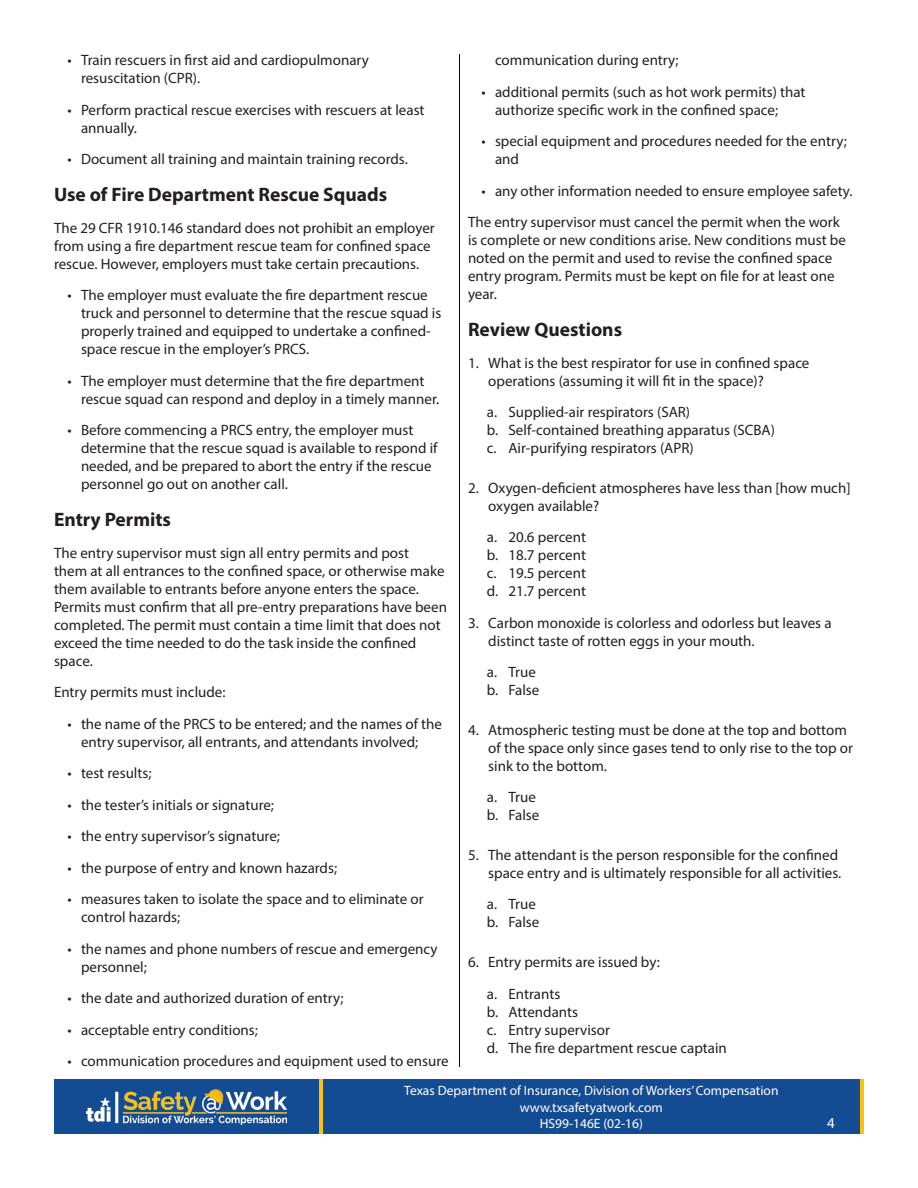
<style>
.page{position:relative;width:918px;height:1188px;background:#fff}
.page>*{position:absolute;margin:0;border:0;box-sizing:border-box;transform-origin:0 0}
.t1{font:700 19.5px "Myriad Pro";color:#231f20}
.t2{font:15px/18px "Myriad Pro";color:#231f20}
.t3{font:15px "Myriad Pro";color:#fff}
.t4{font:13.5px/16.5px "Myriad Pro";color:#fff;text-align:center}
</style>
<div class="page">
<div style="left:54px;top:1080px;width:810px;height:54px;background:#144c94"></div>
<hr style="left:319px;top:1080px;width:4px;height:54px;background:#fdc011">
<hr style="left:860px;top:1080px;width:4px;height:54px;background:#fdc011">
<hr style="left:459px;top:54px;width:1px;height:1012px;background:#040503">
<img style="left:87px;top:1089px;width:199px;height:36px">
<p class="t2" style="left:81px;top:51px;width:289px;text-indent:-14px">• Train rescuers in first aid and cardiopulmonary resuscitation (CPR).</p>
<p class="t2" style="left:81px;top:100px;width:345px;text-indent:-14px">• Perform practical rescue exercises with rescuers at least annually.</p>
<p class="t2" style="left:68px;top:150px;width:342px">• Document all training and maintain training records.</p>
<h2 class="t1" style="left:54px;top:182px;width:335px">Use of Fire Department Rescue Squads</h2>
<p class="t2" style="left:54px;top:218px;width:382px">The 29 CFR 1910.146 standard does not prohibit an employer from using a fire department rescue team for confined space rescue. However, employers must take certain precautions.</p>
<p class="t2" style="left:81px;top:286px;width:362px;text-indent:-14px">• The employer must evaluate the fire department rescue truck and personnel to determine that the rescue squad is properly trained and equipped to undertake a confined&shy;space rescue in the employer’s PRCS.</p>
<p class="t2" style="left:81px;top:371px;width:360px;text-indent:-14px">• The employer must determine that the fire department rescue squad can respond and deploy in a timely manner.</p>
<p class="t2" style="left:81px;top:421px;width:358px;text-indent:-14px">• Before commencing a PRCS entry, the employer must determine that the rescue squad is available to respond if needed, and be prepared to abort the entry if the rescue personnel go out on another call.</p>
<h2 class="t1" style="left:54px;top:507px;width:119px">Entry Permits</h2>
<p class="t2" style="left:54px;top:543px;width:395px">The entry supervisor must sign all entry permits and post<br>them at all entrances to the confined space, or otherwise make them available to entrants before anyone enters the space.<br>Permits must confirm that all pre-entry preparations have been completed. The permit must contain a time limit that does not exceed the time needed to do the task inside the confined space.</p>
<p class="t2" style="left:54px;top:683px;width:173px">Entry permits must include:</p>
<p class="t2" style="left:81px;top:714px;width:363px;text-indent:-14px">• the name of the PRCS to be entered; and the names of the entry supervisor, all entrants, and attendants involved;</p>
<p class="t2" style="left:68px;top:764px;width:85px">• test results;</p>
<p class="t2" style="left:68px;top:795px;width:208px">• the tester’s initials or signature;</p>
<p class="t2" style="left:68px;top:827px;width:214px">• the entry supervisor’s signature;</p>
<p class="t2" style="left:68px;top:858px;width:271px">• the purpose of entry and known hazards;</p>
<p class="t2" style="left:81px;top:890px;width:344px;text-indent:-14px">• measures taken to isolate the space and to eliminate or control hazards;</p>
<p class="t2" style="left:81px;top:939px;width:358px;text-indent:-14px">• the names and phone numbers of rescue and emergency personnel;</p>
<p class="t2" style="left:68px;top:989px;width:278px">• the date and authorized duration of entry;</p>
<p class="t2" style="left:68px;top:1020px;width:192px">• acceptable entry conditions;</p>
<p class="t2" style="left:68px;top:1052px;width:383px">• communication procedures and equipment used to ensure</p>
<p class="t2" style="left:495px;top:51px;width:185px">communication during entry;</p>
<p class="t2" style="left:495px;top:82px;width:312px;text-indent:-14px">• additional permits (such as hot work permits) that authorize specific work in the confined space;</p>
<p class="t2" style="left:495px;top:132px;width:353px;text-indent:-14px">• special equipment and procedures needed for the entry; and</p>
<p class="t2" style="left:468px;top:175px;width:386px;line-height:31.5px;text-indent:14px">• any other information needed to ensure employee safety.<br>The entry supervisor must cancel the permit when the work</p>
<p class="t2" style="left:468px;top:231px;width:379px">is complete or new conditions arise. New conditions must be noted on the permit and used to revise the confined space entry program. Permits must be kept on file for at least one year.</p>
<h2 class="t1" style="left:468px;top:317px;width:156px">Review Questions</h2>
<p class="t2" style="left:488px;top:353px;width:323px;text-indent:-20px">1. What is the best respirator for use in confined space operations (assuming it will fit in the space)?</p>
<p class="t2" style="left:487px;top:403px;width:290px">a. Supplied-air respirators (SAR)<br>b. Self-contained breathing apparatus (SCBA) c. Air-purifying respirators (APR)</p>
<p class="t2" style="left:488px;top:478px;width:364px;text-indent:-20px">2. Oxygen-deficient atmospheres have less than [how much] oxygen available?</p>
<p class="t2" style="left:487px;top:528px;width:101px;text-align:justify">a. 20.6 percent b. 18.7 percent c. 19.5 percent d. 21.7 percent</p>
<p class="t2" style="left:488px;top:613px;width:345px;text-indent:-20px">3. Carbon monoxide is colorless and odorless but leaves a distinct taste of rotten eggs in your mouth.</p>
<p class="t2" style="left:487px;top:663px;width:54px">a. True b. False</p>
<p class="t2" style="left:488px;top:721px;width:366px;text-indent:-20px">4. Atmospheric testing must be done at the top and bottom of the space only since gases tend to only rise to the top or sink to the bottom.</p>
<p class="t2" style="left:487px;top:788px;width:54px">a. True b. False</p>
<p class="t2" style="left:468px;top:846px;width:375px;text-align:right">5. The attendant is the person responsible for the confined space entry and is ultimately responsible for all activities.</p>
<p class="t2" style="left:487px;top:895px;width:54px">a. True b. False</p>
<p class="t2" style="left:487px;top:946px;width:175px;line-height:31.5px;text-indent:-19px">6. Entry permits are issued by: a. Entrants</p>
<p class="t2" style="left:487px;top:1002px;width:242px">b. Attendants<br>c. Entry supervisor<br>d. The fire department rescue captain</p>
<p class="t4" style="left:404px;top:1083px;width:376px">Texas Department of Insurance, Division of Workers’ Compensation www.txsafetyatwork.com<br>HS99-146E (02-16)</p>
<p class="t3" style="left:827px;top:1114px;width:9px">4</p>
</div>
